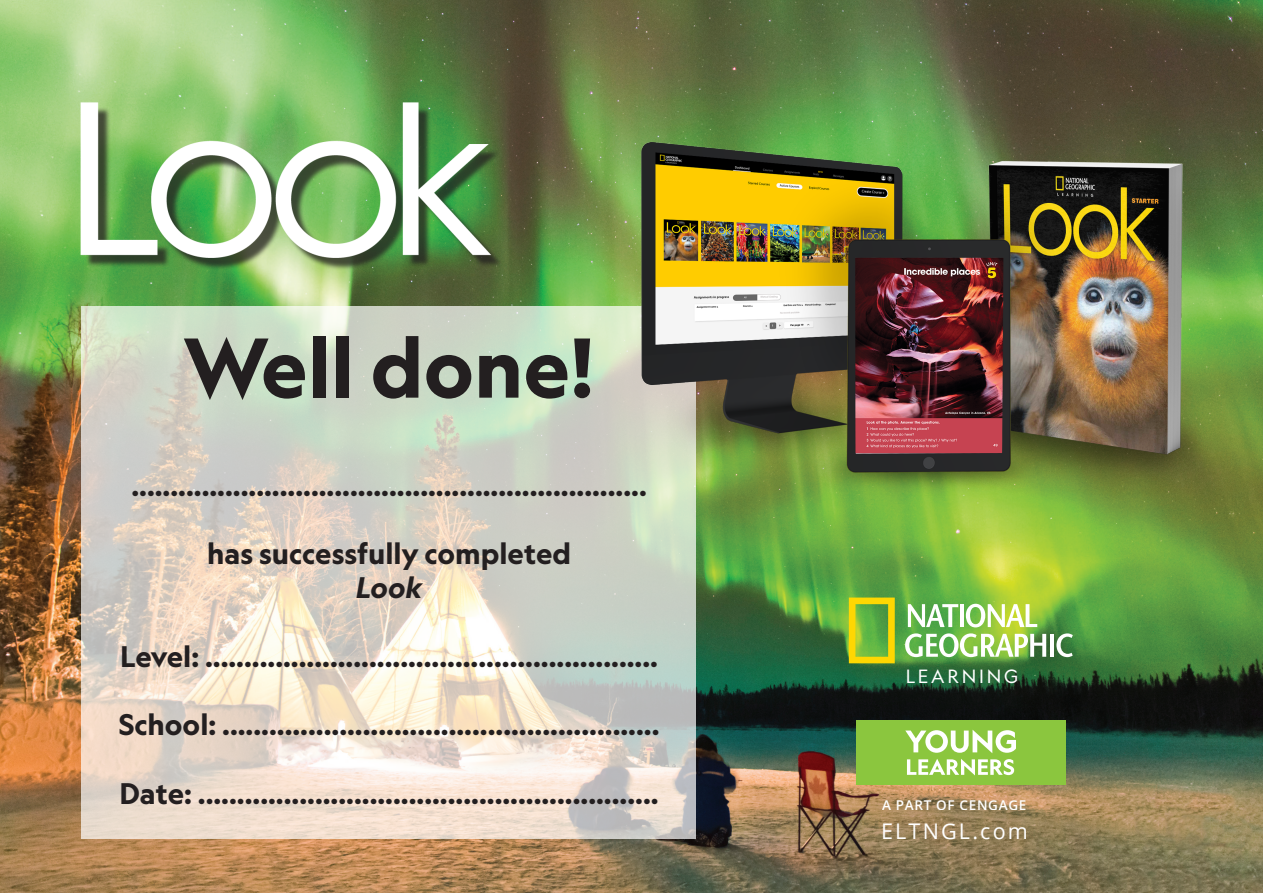
<style>
.page{position:relative;width:1263px;height:893px;background:#fff}
.page>*{position:absolute;margin:0;border:0;box-sizing:border-box;transform-origin:0 0}
.t1{font:700 81px "Geograph";color:#231f20}
.t2{font:700 28.5px/34.2px "Geograph";color:#231f20;text-align:center}
.t3{font:21.6px "Open Sans";letter-spacing:.1em;color:#fff}
.t4{font:18.3px "Geograph";letter-spacing:.15em;color:#fff}
.t5{font:600 13.5px "Open Sans";letter-spacing:.05em;color:#fff}
.s1{font-style:italic}
</style>
<div class="page">
<img style="left:0;top:0;width:1263px;height:893px">
<svg style="left:81px;top:566px;width:614px;height:273px"></svg>
<div style="left:857px;top:720px;width:209px;height:65px;background:#8bc63e"></div>
<svg style="left:905px;top:730px;width:111px;height:23px"></svg>
<svg style="left:907px;top:759px;width:107px;height:16px"></svg>
<svg style="left:849px;top:611px;width:46px;height:52px"></svg>
<svg style="left:908px;top:611px;width:50px;height:16px"></svg>
<svg style="left:959px;top:611px;width:4px;height:16px"></svg>
<svg style="left:966px;top:611px;width:71px;height:16px"></svg>
<svg style="left:905px;top:633px;width:141px;height:24px"></svg>
<hr style="left:1050px;top:634px;width:4px;height:23px;background:#fff">
<svg style="left:1056px;top:633px;width:17px;height:24px"></svg>
<img style="left:608px;top:0;width:620px;height:611px">
<img style="left:0;top:0;width:638px;height:566px">
<p class="t1" style="left:184px;top:315px;width:412px">Well done!</p>
<p class="t2" style="left:131px;top:468px;width:517px">..................................................................</p>
<p class="t2" style="left:207px;top:536px;width:365px">has successfully completed<br><span class="s1">Look</span></p>
<p class="t2" style="left:120px;top:639px;width:539px">Level: ..........................................................</p>
<p class="t2" style="left:119px;top:707px;width:542px">School: ........................................................</p>
<p class="t2" style="left:120px;top:776px;width:541px">Date: ...........................................................</p>
<p class="t4" style="left:906px;top:665px;width:114px">LEARNING</p>
<p class="t5" style="left:882px;top:796px;width:146px">A PART OF CENGAGE</p>
<p class="t3" style="left:881px;top:816px;width:148px">ELTNGL.com</p>
</div>
